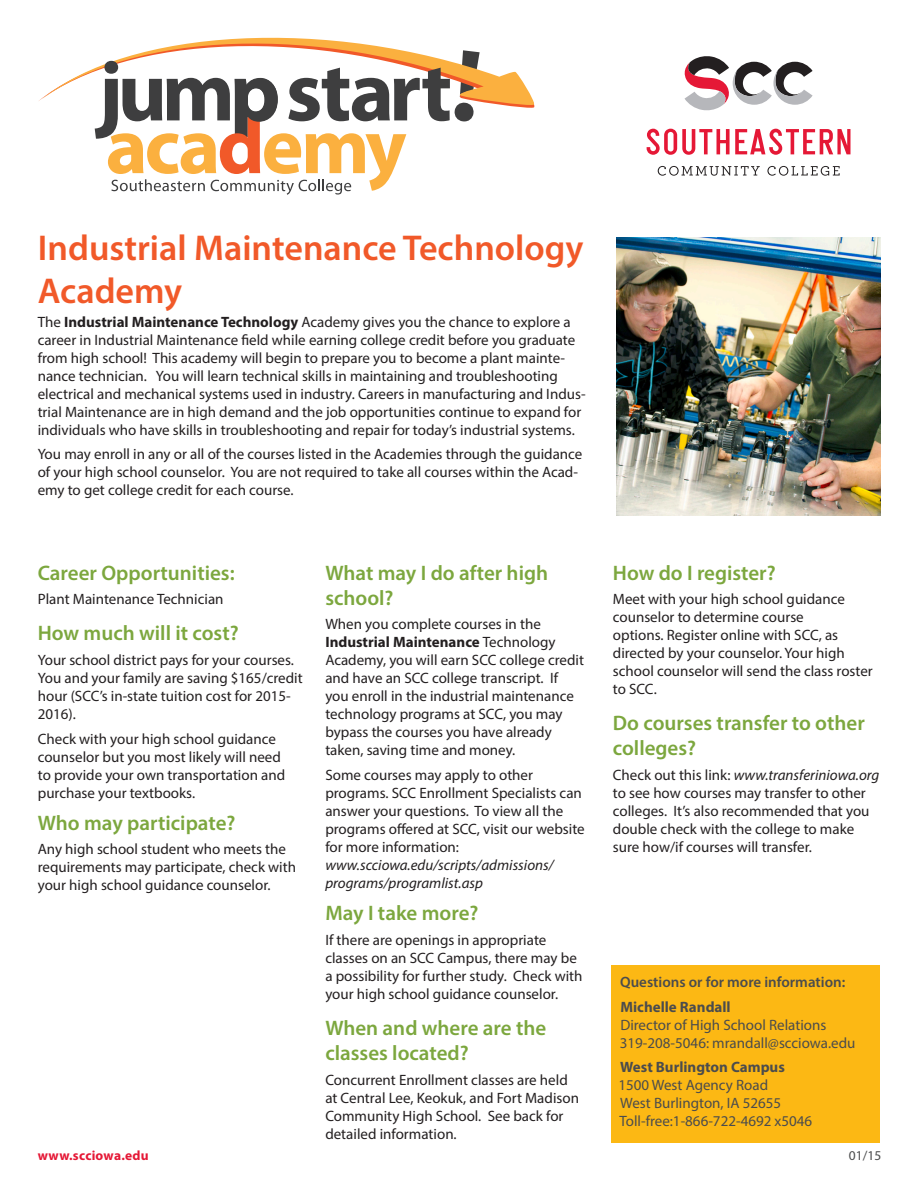
<style>
.page{position:relative;width:918px;height:1188px;background:#fff}
.page>*{position:absolute;margin:0;border:0;box-sizing:border-box;transform-origin:0 0}
.t1{font:700 79.65px "Myriad Pro";letter-spacing:-.04em;color:#fbb03f}
.page_header_no_line{font:600 36px/43.2px "Myriad Pro";color:#f15929}
.page_header_no_line-2{font:600 21px/25.2px "Myriad Pro";color:#7ca73e}
.myriad_body_text{font:15px/18px "Myriad Pro";color:#231f20}
.box_list_item_black{font:15px "Myriad Pro";color:#4b4c4d}
.box_list_item_black-2{font:700 15px "Myriad Pro";color:#4b4c4d}
.box_list_item_black-3{font:600 15px "Myriad Pro";color:#4b4c4d}
.t2{font:700 13.5px "Myriad Pro";letter-spacing:.02em;color:#e51836}
.t3{font:13.5px "Myriad Pro";color:#4b4c4d}
.s1{color:#f15929}
.s2{font-weight:700}
.s3{font-style:italic}
</style>
<div class="page">
<img style="left:616px;top:238px;width:264px;height:278px">
<svg style="left:647px;top:129px;width:203px;height:26px"></svg>
<svg style="left:658px;top:166px;width:102px;height:10px"></svg>
<svg style="left:767px;top:166px;width:73px;height:10px"></svg>
<svg style="left:684px;top:56px;width:129px;height:55px"></svg>
<svg style="left:42px;top:37px;width:493px;height:70px"></svg>
<svg style="left:288px;top:50px;width:192px;height:72px"></svg>
<svg style="left:111px;top:179px;width:94px;height:12px"></svg>
<svg style="left:211px;top:179px;width:140px;height:16px"></svg>
<svg style="left:95px;top:61px;width:183px;height:78px"></svg>
<div style="left:611px;top:966px;width:269px;height:177px;background:#fcb814"></div>
<p class="t1" style="left:106px;top:94px;width:302px">aca<span class="s1">d</span>emy</p>
<p class="page_header_no_line" style="left:38px;top:225px;width:547px">Industrial Maintenance Technology<br>Academy</p>
<p class="myriad_body_text" style="left:38px;top:312px;width:549px">The <span class="s2">Industrial Maintenance Technology</span> Academy gives you the chance to explore a career in Industrial Maintenance field while earning college credit before you graduate from high school! This academy will begin to prepare you to become a plant mainte&shy;nance technician. You will learn technical skills in maintaining and troubleshooting electrical and mechanical systems used in industry. Careers in manufacturing and Indus&shy;trial Maintenance are in high demand and the job opportunities continue to expand for individuals who have skills in troubleshooting and repair for today’s industrial systems.</p>
<p class="myriad_body_text" style="left:38px;top:445px;width:546px">You may enroll in any or all of the courses listed in the Academies through the guidance of your high school counselor. You are not required to take all courses within the Acad&shy;emy to get college credit for each course.</p>
<p class="page_header_no_line-2" style="left:38px;top:559px;width:198px">Career Opportunities:</p>
<p class="myriad_body_text" style="left:38px;top:590px;width:187px">Plant Maintenance Technician</p>
<p class="page_header_no_line-2" style="left:38px;top:620px;width:202px">How much will it cost?</p>
<p class="myriad_body_text" style="left:38px;top:651px;width:266px">Your school district pays for your courses.<br>You and your family are saving $165/credit hour (SCC’s in-state tuition cost for 2015- 2016).</p>
<p class="myriad_body_text" style="left:38px;top:729px;width:249px">Check with your high school guidance counselor but you most likely will need to provide your own transportation and purchase your textbooks.</p>
<p class="page_header_no_line-2" style="left:38px;top:810px;width:199px">Who may participate?</p>
<p class="myriad_body_text" style="left:38px;top:840px;width:260px">Any high school student who meets the requirements may participate, check with your high school guidance counselor.</p>
<p class="page_header_no_line-2" style="left:325px;top:559px;width:224px">What may I do after high school?</p>
<p class="myriad_body_text" style="left:325px;top:615px;width:260px">When you complete courses in the <span class="s2">Industrial Maintenance</span> Technology Academy, you will earn SCC college credit and have an SCC college transcript. If you enroll in the industrial maintenance technology programs at SCC, you may bypass the courses you have already taken, saving time and money.</p>
<p class="myriad_body_text" style="left:325px;top:766px;width:261px">Some courses may apply to other programs. SCC Enrollment Specialists can answer your questions. To view all the programs offered at SCC, visit our website for more information: <span class="s3">www.scciowa.edu/scripts/admissions/ programs/programlist.asp</span></p>
<p class="page_header_no_line-2" style="left:325px;top:900px;width:155px">May I take more?</p>
<p class="myriad_body_text" style="left:325px;top:931px;width:259px">If there are openings in appropriate classes on an SCC Campus, there may be a possibility for further study. Check with your high school guidance counselor.</p>
<p class="page_header_no_line-2" style="left:325px;top:1015px;width:222px">When and where are the classes located?</p>
<p class="myriad_body_text" style="left:325px;top:1071px;width:255px">Concurrent Enrollment classes are held at Central Lee, Keokuk, and Fort Madison Community High School. See back for detailed information.</p>
<p class="page_header_no_line-2" style="left:613px;top:559px;width:164px">How do I register?</p>
<p class="myriad_body_text" style="left:613px;top:590px;width:261px">Meet with your high school guidance counselor to determine course<br>options. Register online with SCC, as directed by your counselor. Your high school counselor will send the class roster to SCC.</p>
<p class="page_header_no_line-2" style="left:613px;top:710px;width:253px">Do courses transfer to other colleges?</p>
<p class="myriad_body_text" style="left:613px;top:766px;width:268px">Check out this link: <span class="s3">www.transferiniowa.org </span>to see how courses may transfer to other colleges. It’s also recommended that you double check with the college to make sure how/if courses will transfer.</p>
<p class="box_list_item_black-3" style="left:620px;top:972px;width:227px">Questions or for more information:</p>
<p class="box_list_item_black-2" style="left:620px;top:997px;width:112px">Michelle Randall</p>
<p class="box_list_item_black" style="left:620px;top:1015px;width:208px">Director of High School Relations</p>
<p class="box_list_item_black" style="left:620px;top:1033px;width:237px">319-208-5046: mrandall@scciowa.edu</p>
<p class="box_list_item_black-2" style="left:620px;top:1058px;width:166px">West Burlington Campus</p>
<p class="box_list_item_black" style="left:619px;top:1076px;width:151px">1500 West Agency Road</p>
<p class="box_list_item_black" style="left:620px;top:1094px;width:163px">West Burlington, IA 52655</p>
<p class="box_list_item_black" style="left:619px;top:1112px;width:194px">Toll-free:1-866-722-4692 x5046</p>
<p class="t2" style="left:38px;top:1147px;width:112px">www.scciowa.edu</p>
<p class="t3" style="left:849px;top:1147px;width:34px">01/15</p>
</div>
